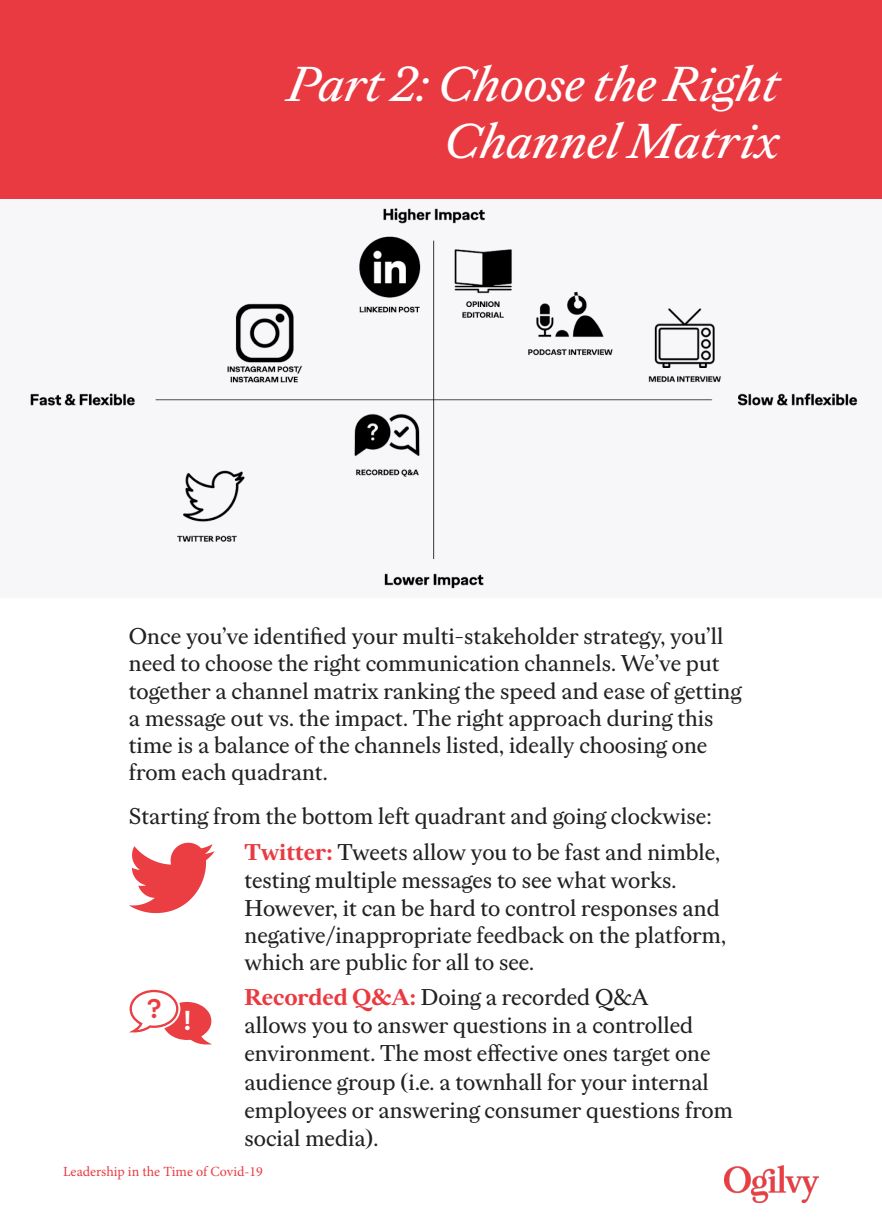
<style>
.page{position:relative;width:882px;height:1229px;background:#fff}
.page>*{position:absolute;margin:0;border:0;box-sizing:border-box;transform-origin:0 0}
.t1{font:italic 48.82px/56.9px "Ogilvy Serif";color:#fff;text-align:right}
.t2{font:700 26.95px "Ogilvy Sans";color:#ea3e43}
.t3{font:22.75px/27.3px "Ogilvy Serif";color:#222122}
.t4{font:14px "Minion Pro";color:#ea3a41}
.s1{font-weight:700;color:#ea3a41}
.s2{color:#fff}
</style>
<div class="page">
<img style="left:725px;top:1166px;width:94px;height:36px">
<div style="left:0;top:0;width:882px;height:200px;background:#ea3a41"></div>
<div style="left:0;top:200px;width:882px;height:398px;background:#f7f6f8"></div>
<img style="left:30px;top:208px;width:828px;height:381px">
<svg style="left:129px;top:989px;width:83px;height:55px"></svg>
<svg style="left:129px;top:842px;width:86px;height:71px"></svg>
<p class="t1" style="left:288px;top:55px;width:493px">Part 2: Choose the Right<br>Channel Matrix</p>
<p class="t3" style="left:129px;top:622px;width:614px">Once you’ve identified your multi-stakeholder strategy, you’ll need to choose the right communication channels. We’ve put together a channel matrix ranking the speed and ease of getting a message out vs. the impact. The right approach during this time is a balance of the channels listed, ideally choosing one from each quadrant.</p>
<p class="t3" style="left:129px;top:802px;width:584px">Starting from the bottom left quadrant and going clockwise:</p>
<p class="t3" style="left:244px;top:838px;width:483px"><span class="s1">Twitter:</span> Tweets allow you to be fast and nimble, testing multiple messages to see what works.<br>However, it can be hard to control responses and negative/inappropriate feedback on the platform, which are public for all to see.</p>
<p class="t3" style="left:244px;top:983px;width:490px;line-height:28px"><span class="s1">Recorded Q&amp;A:</span> Doing a recorded Q&amp;A<br>allows you to answer questions in a controlled environment. The most effective ones target one audience group (i.e. a townhall for your internal employees or answering consumer questions from social media).</p>
<p class="t2" style="left:147px;top:991px;width:45px">? <span class="s2">!</span></p>
<p class="t4" style="left:63px;top:1162px;width:201px">Leadership in the Time of Covid-19</p>
</div>
